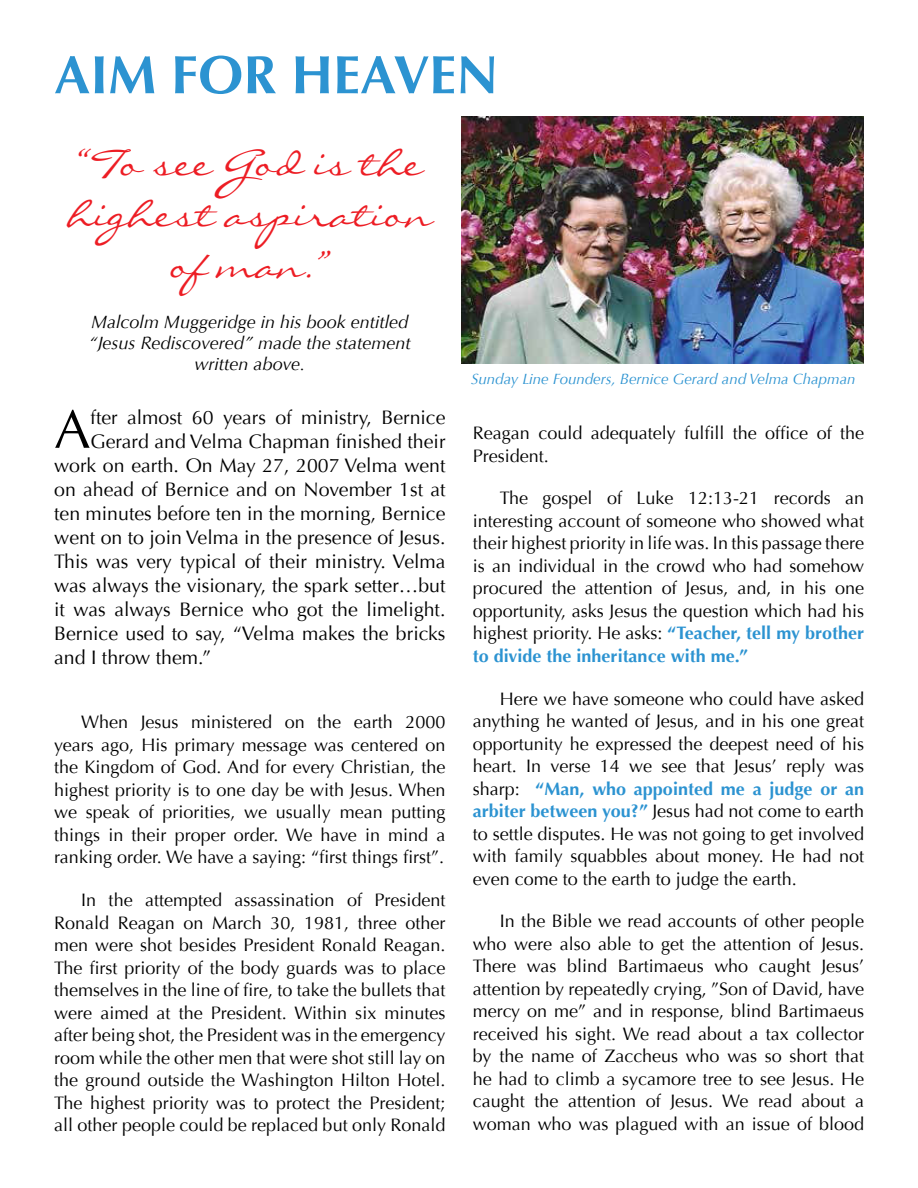
<style>
.page{position:relative;width:918px;height:1188px;background:#fff}
.page>*{position:absolute;margin:0;border:0;box-sizing:border-box;transform-origin:0 0}
.t1{font:54.6px "Optima";color:#000}
.t2{font:700 54px "Optima";color:#2c93d1}
.t3{font:36px/51px "Liorah BT";color:#ed1d24;text-align:center}
.t4{font:19.5px "Optima";color:#000}
.t5{font:18px/22.5px "Optima";color:#000;text-align:justify}
.t6{font:italic 18px/21px "Optima";color:#000;text-align:center}
.t7{font:italic 15px "Optima";color:#2c93d1}
.s1{font-weight:700;color:#2c93d1}
</style>
<div class="page">
<img style="left:461px;top:117px;width:403px;height:246px">
<h2 class="t2" style="left:54px;top:43px;width:446px">AIM FOR HEAVEN</h2>
<h3 class="t3" style="left:68px;top:137px;width:366px">“To see God is the highest aspiration of man.”</h3>
<p class="t6" style="left:89px;top:311px;width:324px">Malcolm Muggeridge in his book entitled “Jesus Rediscovered” made the statement written above.</p>
<h1 class="t1" style="left:54px;top:398px;width:38px">A</h1>
<p class="t4" style="left:91px;top:406px;width:356px">fter almost 60 years of ministry, Bernice</p>
<p class="t4" style="left:91px;top:430px;width:356px">Gerard and Velma Chapman finished their</p>
<p class="t4" style="left:54px;top:454px;width:393px">work on earth. On May 27, 2007 Velma went</p>
<p class="t4" style="left:54px;top:478px;width:393px">on ahead of Bernice and on November 1st at</p>
<p class="t4" style="left:54px;top:502px;width:393px">ten minutes before ten in the morning, Bernice</p>
<p class="t4" style="left:54px;top:526px;width:393px">went on to join Velma in the presence of Jesus.</p>
<p class="t4" style="left:54px;top:550px;width:393px">This was very typical of their ministry. Velma</p>
<p class="t4" style="left:54px;top:574px;width:393px">was always the visionary, the spark setter…but</p>
<p class="t4" style="left:54px;top:598px;width:393px">it was always Bernice who got the limelight.</p>
<p class="t4" style="left:54px;top:622px;width:393px">Bernice used to say, “Velma makes the bricks</p>
<p class="t4" style="left:54px;top:646px;width:158px">and I throw them.”</p>
<p class="t5" style="left:54px;top:711px;width:393px;text-indent:27px">When Jesus ministered on the earth 2000 years ago, His primary message was centered on the Kingdom of God. And for every Christian, the highest priority is to one day be with Jesus. When we speak of priorities, we usually mean putting things in their proper order. We have in mind a ranking order. We have a saying: “first things first”.</p>
<p class="t5" style="left:54px;top:889px;width:393px;text-indent:27px">In the attempted assassination of President Ronald Reagan on March 30, 1981, three other men were shot besides President Ronald Reagan.<br>The first priority of the body guards was to place themselves in the line of fire, to take the bullets that were aimed at the President. Within six minutes after being shot, the President was in the emergency room while the other men that were shot still lay on the ground outside the Washington Hilton Hotel.<br>The highest priority was to protect the President; all other people could be replaced but only Ronald</p>
<p class="t7" style="left:471px;top:371px;width:386px">Sunday Line Founders, Bernice Gerard and Velma Chapman</p>
<p class="t5" style="left:473px;top:422px;width:393px">Reagan could adequately fulfill the office of the<br>President.</p>
<p class="t5" style="left:473px;top:487px;width:393px;text-indent:27px">The gospel of Luke 12:13-21 records an interesting account of someone who showed what their highest priority in life was. In this passage there is an individual in the crowd who had somehow procured the attention of Jesus, and, in his one opportunity, asks Jesus the question which had his highest priority. He asks: <span class="s1">“Teacher, tell my brother to divide the inheritance with me.”</span></p>
<p class="t5" style="left:473px;top:688px;width:393px;text-indent:27px">Here we have someone who could have asked anything he wanted of Jesus, and in his one great opportunity he expressed the deepest need of his heart. In verse 14 we see that Jesus’ reply was sharp: <span class="s1">“Man, who appointed me a judge or an arbiter between you?”</span> Jesus had not come to earth to settle disputes. He was not going to get involved with family squabbles about money. He had not even come to the earth to judge the earth.</p>
<p class="t5" style="left:473px;top:910px;width:393px;text-indent:27px">In the Bible we read accounts of other people who were also able to get the attention of Jesus.<br>There was blind Bartimaeus who caught Jesus’ attention by repeatedly crying, ”Son of David, have mercy on me” and in response, blind Bartimaeus received his sight. We read about a tax collector by the name of Zaccheus who was so short that he had to climb a sycamore tree to see Jesus. He caught the attention of Jesus. We read about a woman who was plagued with an issue of blood</p>
</div>
